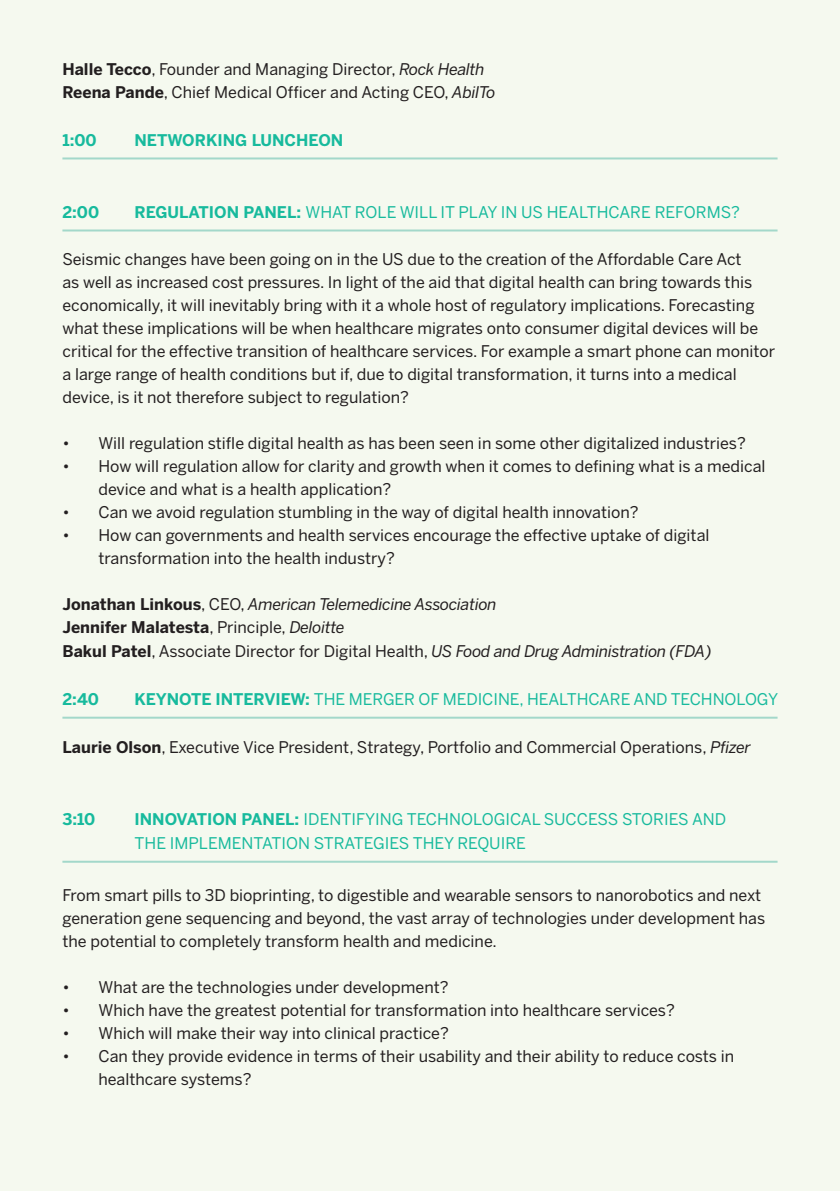
<style>
.page{position:relative;width:840px;height:1191px;background:#fff}
.page>*{position:absolute;margin:0;border:0;box-sizing:border-box;transform-origin:0 0}
.t1{font:16px/23px "Benton Sans";color:#231f20}
.t2{font:16px "Benton Sans";color:#17ba9d}
.t3{font:italic 16px/23.4px "Benton Sans";color:#231f20}
.t4{font:700 16px "Benton Sans";color:#17ba9d}
.t5{font:700 16px "Benton Sans";letter-spacing:.16em;color:#17ba9d}
.s1{font-weight:700}
.s2{font-style:italic}
.s3{font-weight:700;font-style:normal}
.s4{font-style:normal}
.s5{font-weight:400}
</style>
<div class="page">
<div style="left:0;top:0;width:839px;height:1191px;background:#f5f9ef"></div>
<hr style="left:62px;top:157px;width:715px;height:2px;background:#a3d8ca">
<hr style="left:62px;top:229px;width:715px;height:2px;background:#a3d8ca">
<hr style="left:62px;top:716px;width:715px;height:2px;background:#a3d8ca">
<hr style="left:62px;top:860px;width:715px;height:2px;background:#a3d8ca">
<p class="t1" style="left:62px;top:58px;width:434px"><span class="s1">Halle Tecco</span>, Founder and Managing Director, <span class="s2">Rock Health<br></span><span class="s1">Reena Pande</span>, Chief Medical Officer and Acting CEO, <span class="s2">AbilTo</span></p>
<p class="t4" style="left:62px;top:131px;width:36px">1:00</p>
<p class="t5" style="left:134px;top:131px;width:208px">Networking luncheon</p>
<p class="t4" style="left:62px;top:203px;width:38px">2:00</p>
<p class="t2" style="left:134px;top:203px;width:474px"><span class="s1">Regulation panel:</span> What Role Wi ll IT Play in US Healthca</p>
<p class="t2" style="left:630px;top:203px;width:36px">re Refo</p>
<p class="t2" style="left:695px;top:203px;width:46px">rms?</p>
<p class="t1" style="left:62px;top:248px;width:713px">Seismic changes have been going on in the US due to the creation of the Affordable Care Act<br>as well as increased cost pressures. In light of the aid that digital health can bring towards this economically, it will inevitably bring with it a whole host of regulatory implications. Forecasting what these implications will be when healthcare migrates onto consumer digital devices will be critical for the effective transition of healthcare services. For example a smart phone can monitor a large range of health conditions but if, due to digital transformation, it turns into a medical device, is it not therefore subject to regulation?</p>
<p class="t1" style="left:62px;top:432px;width:684px">• Will regulation stifle digital health as has been seen in some other digitalized industries?</p>
<p class="t1" style="left:98px;top:455px;width:668px;text-indent:-36px">• How will regulation allow for clarity and growth when it comes to defining what is a medical device and what is a health application?</p>
<p class="t1" style="left:62px;top:501px;width:577px">• Can we avoid regulation stumbling in the way of digital health innovation?</p>
<p class="t1" style="left:98px;top:523px;width:612px;text-indent:-36px">• How can governments and health services encourage the effective uptake of digital transformation into the health industry?</p>
<p class="t3" style="left:62px;top:592px;width:650px"><span class="s3">Jonathan Linkous</span><span class="s4">, CEO,</span> American Telemedicine Association<br><span class="s3">Jennifer Malatesta</span><span class="s4">, Principle,</span> Deloitte<br><span class="s3">Bakul Patel</span><span class="s4">, Associate Director for Digital Health,</span> US Food and Drug Administration (FDA)</p>
<p class="t4" style="left:62px;top:690px;width:61px">2:40 K</p>
<p class="t4" style="left:146px;top:690px;width:179px">eynote Interview: <span class="s5">The</span></p>
<p class="t2" style="left:348px;top:690px;width:118px">Merger of Medicine</p>
<p class="t2" style="left:519px;top:690px;width:69px">, Healthca</p>
<p class="t2" style="left:609px;top:690px;width:36px">re and</p>
<p class="t2" style="left:670px;top:690px;width:12px">Techno</p>
<p class="t2" style="left:736px;top:690px;width:43px">logy</p>
<p class="t1" style="left:62px;top:735px;width:689px"><span class="s1">Laurie Olson</span>, Executive Vice President, Strategy, Portfolio and Commercial Operations, <span class="s2">Pfizer</span></p>
<p class="t4" style="left:62px;top:810px;width:51px">3:10 Inn</p>
<p class="t4" style="left:165px;top:810px;width:89px">ovation Pan</p>
<p class="t2" style="left:275px;top:810px;width:45px"><span class="s1">el:</span> Iden</p>
<p class="t2" style="left:341px;top:810px;width:44px">tifying</p>
<p class="t2" style="left:406px;top:810px;width:12px">Techno</p>
<p class="t2" style="left:473px;top:810px;width:20px">logica</p>
<p class="t2" style="left:531px;top:810px;width:45px">l Success</p>
<p class="t2" style="left:621px;top:810px;width:51px">Sto ries</p>
<p class="t2" style="left:691px;top:810px;width:12px">and</p>
<p class="t2" style="left:134px;top:834px;width:86px">the Implemen</p>
<p class="t2" style="left:253px;top:834px;width:38px">tation</p>
<p class="t2" style="left:314px;top:834px;width:60px">Strategies</p>
<p class="t2" style="left:412px;top:834px;width:12px">The</p>
<p class="t2" style="left:444px;top:834px;width:25px">y Req</p>
<p class="t2" style="left:489px;top:834px;width:36px">uire</p>
<p class="t1" style="left:62px;top:883px;width:704px">From smart pills to 3D bioprinting, to digestible and wearable sensors to nanorobotics and next generation gene sequencing and beyond, the vast array of technologies under development has the potential to completely transform health and medicine.</p>
<p class="t1" style="left:62px;top:975px;width:387px">• What are the technologies under development?</p>
<p class="t1" style="left:62px;top:998px;width:613px">• Which have the greatest potential for transformation into healthcare services?</p>
<p class="t1" style="left:62px;top:1021px;width:387px">• Which will make their way into clinical practice?</p>
<p class="t1" style="left:98px;top:1044px;width:637px;text-indent:-36px">• Can they provide evidence in terms of their usability and their ability to reduce costs in healthcare systems?</p>
</div>
